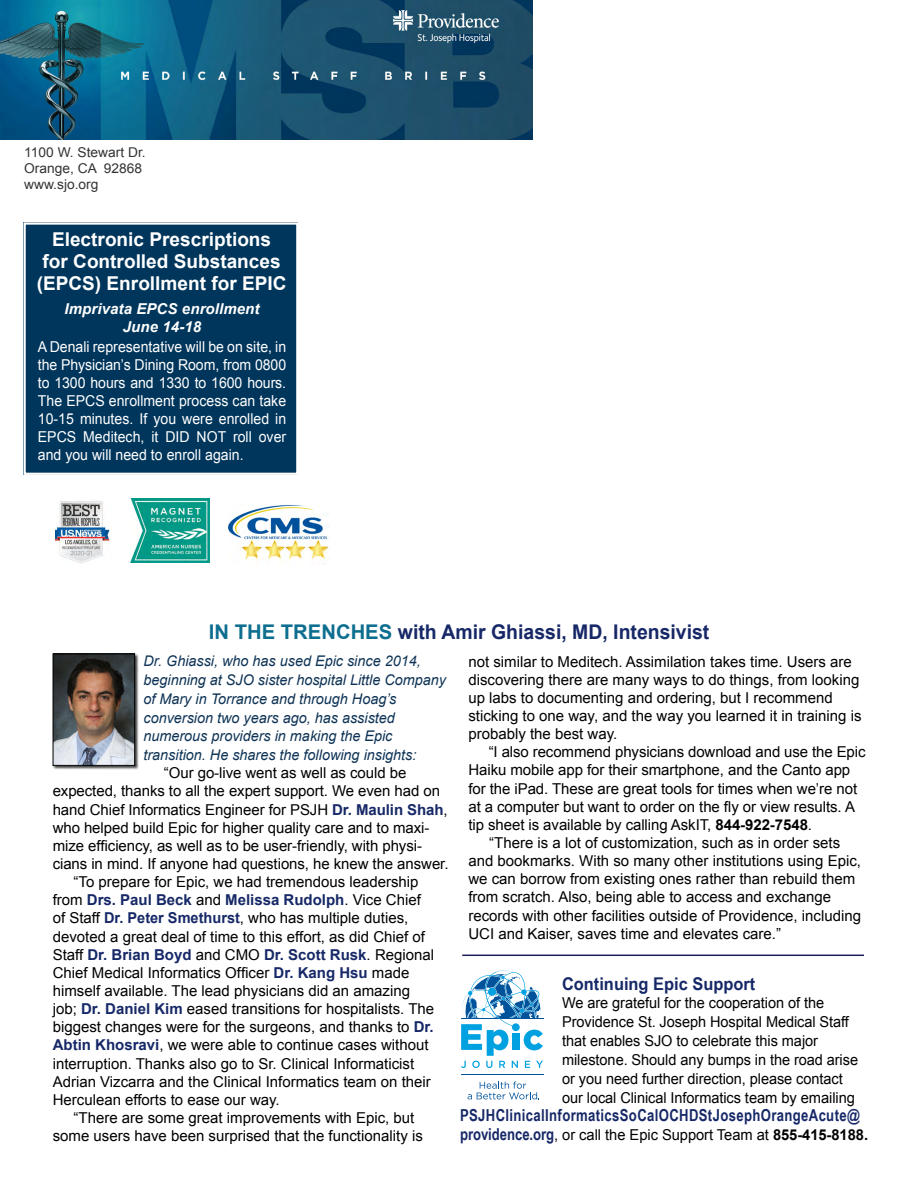
<style>
.page{position:relative;width:918px;height:1188px;background:#fff}
.page>*{position:absolute;margin:0;border:0;box-sizing:border-box;transform-origin:0 0}
.t1{font:700 20.25px "Arial";color:#162867;scale:.96 1}
.t2{font:700 19.05px/22.2px "Arial";color:#fff;text-align:center}
.t3{font:700 17.55px "Arial Narrow";color:#162867;scale:1.14 1}
.t4{font:700 16.5px "Arial Narrow";letter-spacing:.02em;color:#162867}
.t5{font:15px/18.1px "Arial";color:#000}
.t6{font:15px/18px "Arial";color:#fff;text-align:justify;scale:.94 1}
.t7{font:italic 700 15px "Arial";letter-spacing:.005em;color:#fff}
.t8{font:italic 14.7px/18.8px "Arial";color:#0e3356}
.t9{font:13.5px "Arial";color:#333334}
.s1{color:#0d6e8f}
.s2{font-weight:700;color:#162867}
.s3{font-weight:700}
.s4{font-family:"Arial Narrow";font-weight:700;font-size:16.5px;color:#162867}
</style>
<div class="page">
<div style="left:26px;top:225px;width:269px;height:247px;background:#00365c"></div>
<div style="left:23px;top:222px;width:275px;height:253px;border:2px solid #fff"></div>
<img style="left:55px;top:501px;width:55px;height:63px">
<img style="left:0;top:0;width:533px;height:139px">
<img style="left:131px;top:499px;width:79px;height:63px">
<img style="left:228px;top:504px;width:101px;height:55px">
<div style="left:52px;top:654px;width:87px;height:116px;background:#000;opacity:.75"></div>
<img style="left:55px;top:656px;width:78px;height:108px">
<div style="left:53px;top:654px;width:82px;height:112px;border:1px solid #000"></div>
<hr style="left:462px;top:955px;width:402px;height:1px;background:#1f1e59">
<hr style="left:461px;top:1074px;width:83px;height:1px;background:#00539b">
<hr style="left:461px;top:1018px;width:83px;height:1px;background:#00539b">
<svg style="left:468px;top:1082px;width:71px;height:17px"></svg>
<svg style="left:461px;top:970px;width:82px;height:98px"></svg>
<p class="t9" style="left:24px;top:143px;width:123px">1100 W. Stewart Dr.</p>
<p class="t9" style="left:24px;top:159px;width:119px">Orange, CA 92868</p>
<p class="t9" style="left:24px;top:175px;width:76px">www.sjo.org</p>
<p class="t2" style="left:37px;top:229px;width:251px">Electronic Prescriptions<br>for Controlled Substances (EPCS) Enrollment for EPIC</p>
<p class="t7" style="left:65px;top:299px;width:197px">Imprivata EPCS enrollment</p>
<p class="t7" style="left:123px;top:317px;width:80px">June 14-18</p>
<p class="t6" style="left:38px;top:337px;width:266px">A Denali representative will be on site, in the Physician’s Dining Room, from 0800 to 1300 hours and 1330 to 1600 hours.<br>The EPCS enrollment process can take 10-15 minutes. If you were enrolled in EPCS Meditech, it DID NOT roll over and you will need to enroll again.</p>
<p class="t1" style="left:209px;top:619px;width:523px"><span class="s1">IN THE TRENCHES</span> with Amir Ghiassi, MD, Intensivist</p>
<p class="t8" style="left:143px;top:652px;width:304px">Dr. Ghiassi, who has used Epic since 2014, beginning at SJO sister hospital Little Company of Mary in Torrance and through Hoag’s conversion two years ago, has assisted numerous providers in making the Epic transition. He shares the following insights:</p>
<p class="t5" style="left:53px;top:764px;width:397px;text-indent:111px">“Our go-live went as well as could be expected, thanks to all the expert support. We even had on hand Chief Informatics Engineer for PSJH <span class="s2">Dr. Maulin Shah</span>, who helped build Epic for higher quality care and to maxi&shy;mize efficiency, as well as to be user-friendly, with physi&shy;cians in mind. If anyone had questions, he knew the answer.</p>
<p class="t5" style="left:53px;top:873px;width:383px;text-indent:21px">“To prepare for Epic, we had tremendous leadership from <span class="s2">Drs. Paul Beck</span> and <span class="s2">Melissa Rudolph</span>. Vice Chief of Staff <span class="s2">Dr. Peter Smethurst</span>, who has multiple duties, devoted a great deal of time to this effort, as did Chief of Staff <span class="s2">Dr. Brian Boyd</span> and CMO <span class="s2">Dr. Scott Rusk</span>. Regional Chief Medical Informatics Officer <span class="s2">Dr. Kang Hsu</span> made himself available. The lead physicians did an amazing job; <span class="s2">Dr. Daniel Kim</span> eased transitions for hospitalists. The biggest changes were for the surgeons, and thanks to <span class="s2">Dr.<br>Abtin Khosravi</span>, we were able to continue cases without interruption. Thanks also go to Sr. Clinical Informaticist Adrian Vizcarra and the Clinical Informatics team on their Herculean efforts to ease our way.</p>
<p class="t5" style="left:53px;top:1109px;width:372px;text-indent:21px">“There are some great improvements with Epic, but some users have been surprised that the functionality is</p>
<p class="t5" style="left:468px;top:652px;width:395px">not similar to Meditech. Assimilation takes time. Users are discovering there are many ways to do things, from looking up labs to documenting and ordering, but I recommend sticking to one way, and the way you learned it in training is probably the best way.</p>
<p class="t5" style="left:468px;top:743px;width:399px;text-indent:20px">“I also recommend physicians download and use the Epic Haiku mobile app for their smartphone, and the Canto app for the iPad. These are great tools for times when we’re not at a computer but want to order on the fly or view results. A tip sheet is available by calling AskIT, <span class="s3">844-922-7548</span>.</p>
<p class="t5" style="left:468px;top:834px;width:394px;text-indent:21px">“There is a lot of customization, such as in order sets and bookmarks. With so many other institutions using Epic, we can borrow from existing ones rather than rebuild them from scratch. Also, being able to access and exchange records with other facilities outside of Providence, including UCI and Kaiser, saves time and elevates care.”</p>
<p class="t3" style="left:562px;top:971px;width:171px">Continuing Epic Support</p>
<p class="t5" style="left:562px;top:993px;width:298px;line-height:19px">We are grateful for the cooperation of the Providence St. Joseph Hospital Medical Staff that enables SJO to celebrate this major milestone. Should any bumps in the road arise or you need further direction, please contact our local Clinical Informatics team by emailing</p>
<p class="t4" style="left:460px;top:1103px;width:401px">PSJHClinicalInformaticsSoCalOCHDStJosephOrangeAcute@</p>
<p class="t5" style="left:460px;top:1126px;width:410px"><span class="s4">providence.org</span>, or call the Epic Support Team at <span class="s3">855-415-8188.</span></p>
</div>
